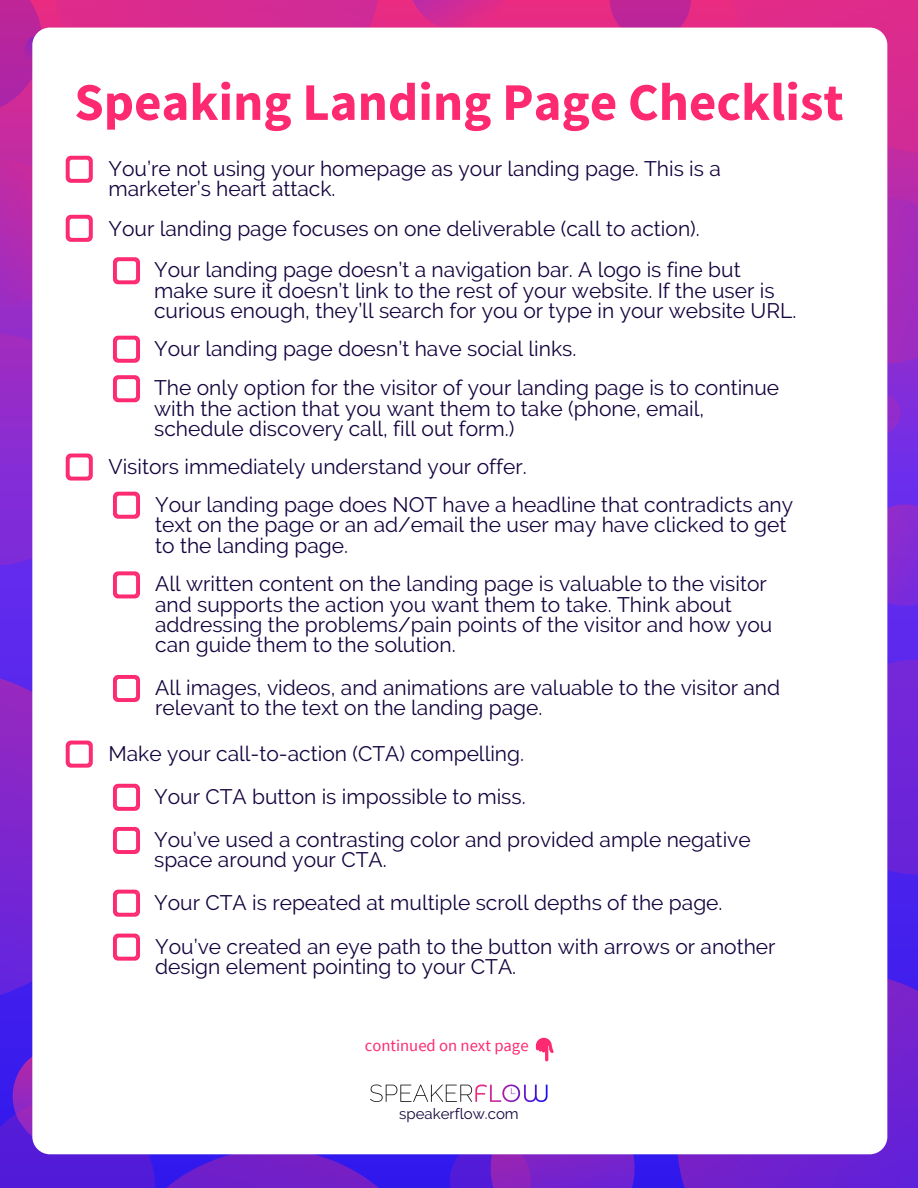
<style>
.page{position:relative;width:918px;height:1188px;background:#fff}
.page>*{position:absolute;margin:0;border:0;box-sizing:border-box;transform-origin:0 0}
.t1{font:700 52.95px "Source Sans Pro";color:#fe2a71}
.t2{font:21px/20.2px "Raleway";color:#15043e}
.t3{font:16.65px "Source Sans Pro";color:#fe2a71}
.t4{font:15px "Raleway";color:#15043e}
</style>
<div class="page">
<svg style="left:677px;top:972px;width:241px;height:216px;background:#6c23d1"></svg>
<svg style="left:0;top:618px;width:32px;height:408px;background:#7225d6"></svg>
<svg style="left:691px;top:0;width:227px;height:163px;background:#dc2d8e"></svg>
<svg style="left:0;top:0;width:400px;height:144px;background:#d62d93"></svg>
<div style="left:887px;top:660px;width:31px;height:215px;background:#6f25d8"></div>
<svg style="left:400px;top:0;width:118px;height:28px;background:#dc2e8e"></svg>
<svg style="left:0;top:0;width:65px;height:114px;background:#c0279a"></svg>
<svg style="left:610px;top:0;width:81px;height:28px;background:#c12898"></svg>
<svg style="left:887px;top:492px;width:31px;height:154px;background:#792ddd"></svg>
<svg style="left:887px;top:163px;width:31px;height:271px;background:#9f2ec1"></svg>
<div style="left:32px;top:28px;width:855px;height:1126px;background:#fff;border-radius:18px"></div>
<svg style="left:113px;top:257px;width:27px;height:27px"></svg>
<svg style="left:0;top:144px;width:93px;height:177px"></svg>
<svg style="left:0;top:334px;width:140px;height:264px"></svg>
<svg style="left:65px;top:675px;width:75px;height:93px"></svg>
<svg style="left:113px;top:784px;width:27px;height:27px"></svg>
<svg style="left:113px;top:827px;width:27px;height:27px"></svg>
<svg style="left:113px;top:889px;width:27px;height:28px"></svg>
<svg style="left:113px;top:934px;width:27px;height:27px"></svg>
<svg style="left:0;top:1026px;width:662px;height:162px"></svg>
<p class="t1" style="left:74px;top:68px;width:771px">Speaking Landing Page Checklist</p>
<p class="t2" style="left:108px;top:158px;width:614px">You’re not using your homepage as your landing page. This is a marketer’s heart attack.</p>
<p class="t2" style="left:108px;top:219px;width:593px">Your landing page focuses on one deliverable (call to action).</p>
<p class="t2" style="left:154px;top:260px;width:644px">Your landing page doesn’t a navigation bar. A logo is fine but make sure it doesn’t link to the rest of your website. If the user is curious enough, they’ll search for you or type in your website URL.</p>
<p class="t2" style="left:154px;top:338px;width:424px">Your landing page doesn’t have social links.</p>
<p class="t2" style="left:154px;top:378px;width:627px">The only option for the visitor of your landing page is to continue with the action that you want them to take (phone, email, schedule discovery call, fill out form.)</p>
<p class="t2" style="left:108px;top:456px;width:420px">Visitors immediately understand your offer.</p>
<p class="t2" style="left:155px;top:495px;width:640px">Your landing page does NOT have a headline that contradicts any text on the page or an ad/email the user may have clicked to get to the landing page.</p>
<p class="t2" style="left:155px;top:574px;width:619px">All written content on the landing page is valuable to the visitor and supports the action you want them to take. Think about addressing the problems/pain points of the visitor and how you can guide them to the solution.</p>
<p class="t2" style="left:155px;top:678px;width:627px">All images, videos, and animations are valuable to the visitor and relevant to the text on the landing page.</p>
<p class="t2" style="left:108px;top:743px;width:417px">Make your call-to-action (CTA) compelling.</p>
<p class="t2" style="left:154px;top:786px;width:373px">Your CTA button is impossible to miss.</p>
<p class="t2" style="left:154px;top:830px;width:598px">You’ve used a contrasting color and provided ample negative space around your CTA.</p>
<p class="t2" style="left:154px;top:892px;width:570px">Your CTA is repeated at multiple scroll depths of the page.</p>
<p class="t2" style="left:155px;top:936px;width:622px">You’ve created an eye path to the button with arrows or another design element pointing to your CTA.</p>
<p class="t3" style="left:365px;top:1034px;width:165px">continued on next page</p>
<p class="t4" style="left:399px;top:1105px;width:121px">speakerflow.com</p>
</div>
